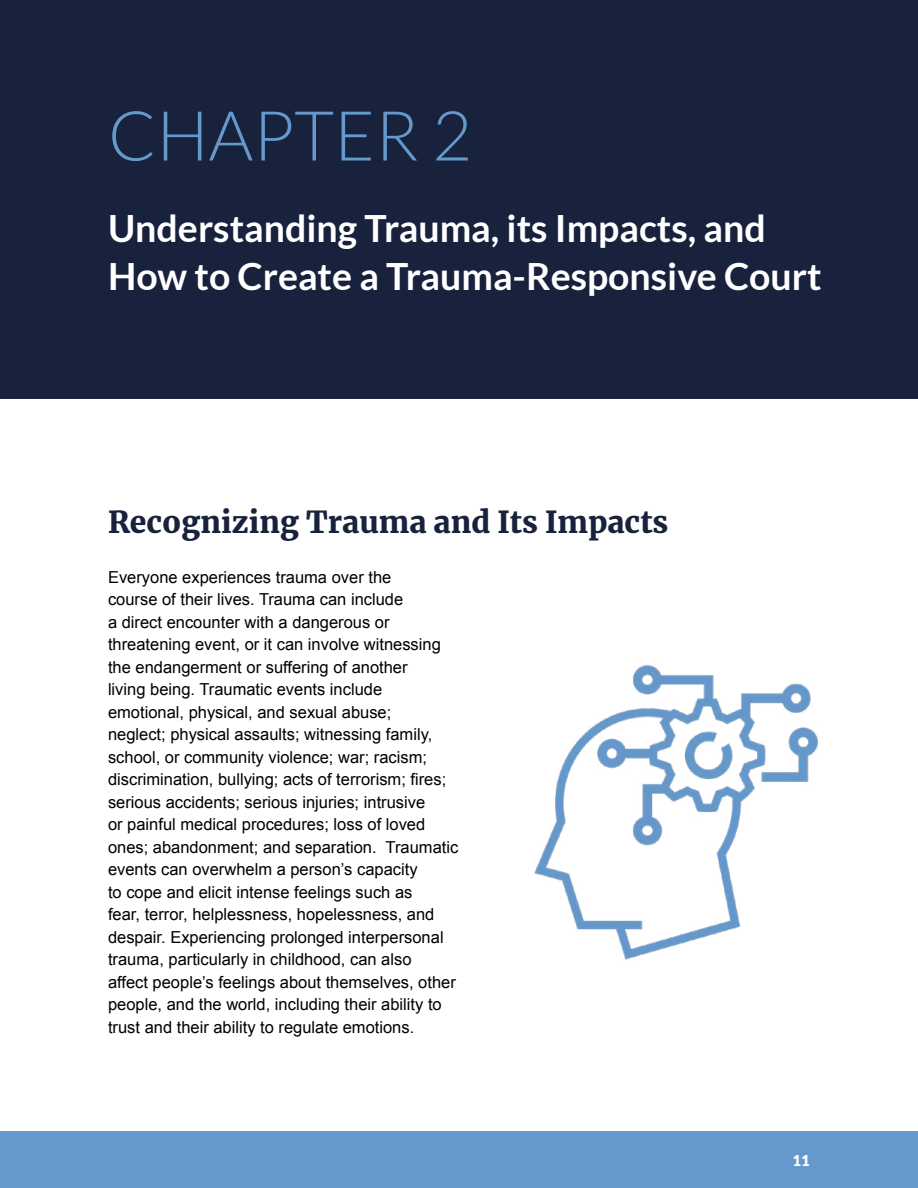
<style>
.page{position:relative;width:918px;height:1188px;background:#fff}
.page>*{position:absolute;margin:0;border:0;box-sizing:border-box;transform-origin:0 0}
.t1{font:300 69px "Lato";color:#6598cb}
.t2{font:700 37.5px/48px "Lato";color:#fff}
.t3{font:900 30px "Merriweather";color:#18223c}
.t4{font:16.5px/22.5px "Arial";color:#000}
.t5{font:900 15px "Lato";color:#fff}
</style>
<div class="page">
<div style="left:0;top:1131px;width:918px;height:57px;background:#6598cb"></div>
<div style="left:0;top:0;width:918px;height:399px;background:#18223c"></div>
<img style="left:534px;top:664px;width:284px;height:296px">
<h1 class="t1" style="left:108px;top:99px;width:365px">CHAPTER 2</h1>
<h2 class="t2" style="left:108px;top:204px;width:715px">Understanding Trauma, its Impacts, and<br>How to Create a Trauma-Responsive Court</h2>
<h3 class="t3" style="left:108px;top:502px;width:562px">Recognizing Trauma and Its Impacts</h3>
<p class="t4" style="left:108px;top:566px;width:352px">Everyone experiences trauma over the<br>course of their lives. Trauma can include<br>a direct encounter with a dangerous or threatening event, or it can involve witnessing the endangerment or suffering of another<br>living being. Traumatic events include emotional, physical, and sexual abuse;<br>neglect; physical assaults; witnessing family, school, or community violence; war; racism; discrimination, bullying; acts of terrorism; fires; serious accidents; serious injuries; intrusive<br>or painful medical procedures; loss of loved ones; abandonment; and separation. Traumatic events can overwhelm a person’s capacity<br>to cope and elicit intense feelings such as<br>fear, terror, helplessness, hopelessness, and despair. Experiencing prolonged interpersonal trauma, particularly in childhood, can also<br>affect people’s feelings about themselves, other people, and the world, including their ability to trust and their ability to regulate emotions.</p>
<p class="t5" style="left:793px;top:1151px;width:19px">11</p>
</div>
